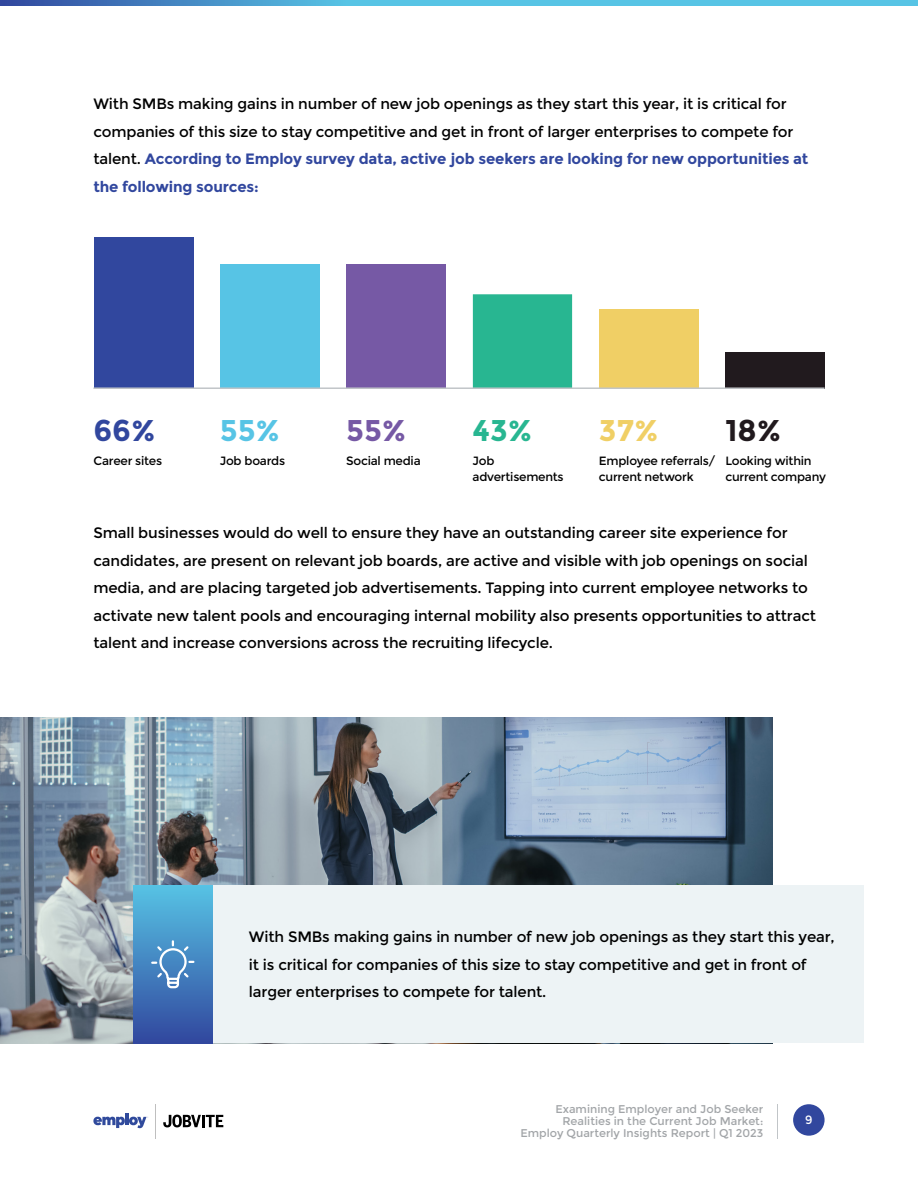
<style>
.page{position:relative;width:918px;height:1188px;background:#fff}
.page>*{position:absolute;margin:0;border:0;box-sizing:border-box;transform-origin:0 0}
.t1{font:700 30px "Montserrat";color:#31479e}
.t2{font:700 30px "Montserrat";color:#57c4e5}
.t3{font:700 30px "Montserrat";color:#7659a5}
.t4{font:700 30px "Montserrat";color:#28b691}
.t5{font:700 30px "Montserrat";color:#f0cf65}
.t6{font:700 30px "Montserrat";color:#211a1e}
.t7{font:15px/27.6px "Montserrat";letter-spacing:-.01em;color:#000}
.t8{font:12px/16.5px "Montserrat";letter-spacing:-.02em;color:#000}
.t9{font:12px "Montserrat";color:#fff}
.t10{font:11.25px/12px "Montserrat";color:#a2a5a8;text-align:right}
.s1{font-weight:700;color:#31479e}
</style>
<div class="page">
<svg style="left:793px;top:1104px;width:32px;height:32px"></svg>
<hr style="left:777px;top:1104px;width:1px;height:34px;background:#c1c5c8">
<svg style="left:0;top:0;width:918px;height:5px;background:#4facd7"></svg>
<hr style="left:125px;top:1114px;width:4px;height:11px;background:#304a9c">
<svg style="left:93px;top:1117px;width:55px;height:11px"></svg>
<hr style="left:155px;top:1104px;width:1px;height:34px;background:#bfbfbf">
<svg style="left:163px;top:1115px;width:60px;height:12px"></svg>
<div style="left:94px;top:237px;width:99px;height:152px;background:#31479e"></div>
<div style="left:347px;top:264px;width:99px;height:125px;background:#7659a5"></div>
<div style="left:473px;top:294px;width:99px;height:95px;background:#28b691"></div>
<div style="left:599px;top:309px;width:99px;height:80px;background:#f0cf65"></div>
<div style="left:725px;top:353px;width:100px;height:36px;background:#211a1e"></div>
<div style="left:220px;top:264px;width:100px;height:125px;background:#57c4e5"></div>
<hr style="left:93px;top:387px;width:732px;height:2px;background:#c1c5c8">
<img style="left:0;top:717px;width:772px;height:326px">
<div style="left:209px;top:885px;width:655px;height:158px;background:#edf3f5"></div>
<div style="left:133px;top:885px;width:79px;height:158px;background:linear-gradient(to bottom,#57c3e4,#31489f)"></div>
<svg style="left:150px;top:939px;width:46px;height:50px;background:#6097ca"></svg>
<p class="t7" style="left:93px;top:90px;width:717px">With SMBs making gains in number of new job openings as they start this year, it is critical for companies of this size to stay competitive and get in front of larger enterprises to compete for talent. <span class="s1">According to Employ survey data, active job seekers are looking for new opportunities at the following sources:</span></p>
<h1 class="t1" style="left:93px;top:413px;width:64px">66%</h1>
<p class="t8" style="left:93px;top:453px;width:70px">Career sites</p>
<h1 class="t2" style="left:220px;top:413px;width:62px">55%</h1>
<p class="t8" style="left:220px;top:453px;width:67px">Job boards</p>
<h1 class="t3" style="left:346px;top:413px;width:62px">55%</h1>
<p class="t8" style="left:346px;top:453px;width:76px">Social media</p>
<h1 class="t4" style="left:473px;top:413px;width:61px">43%</h1>
<p class="t8" style="left:473px;top:453px;width:93px">Job advertisements</p>
<h1 class="t5" style="left:599px;top:413px;width:61px">37%</h1>
<p class="t8" style="left:599px;top:453px;width:118px">Employee referrals/ current network</p>
<h1 class="t6" style="left:725px;top:413px;width:57px">18%</h1>
<p class="t8" style="left:725px;top:453px;width:102px">Looking within current company</p>
<p class="t7" style="left:93px;top:519px;width:724px">Small businesses would do well to ensure they have an outstanding career site experience for candidates, are present on relevant job boards, are active and visible with job openings on social media, and are placing targeted job advertisements. Tapping into current employee networks to activate new talent pools and encouraging internal mobility also presents opportunities to attract talent and increase conversions across the recruiting lifecycle.</p>
<p class="t7" style="left:249px;top:923px;width:587px">With SMBs making gains in number of new job openings as they start this year, it is critical for companies of this size to stay competitive and get in front of larger enterprises to compete for talent.</p>
<p class="t10" style="left:520px;top:1103px;width:244px">Examining Employer and Job Seeker<br>Realities in the Current Job Market:<br>Employ Quarterly Insights Report | Q1 2023</p>
<p class="t9" style="left:805px;top:1113px;width:9px">9</p>
</div>
